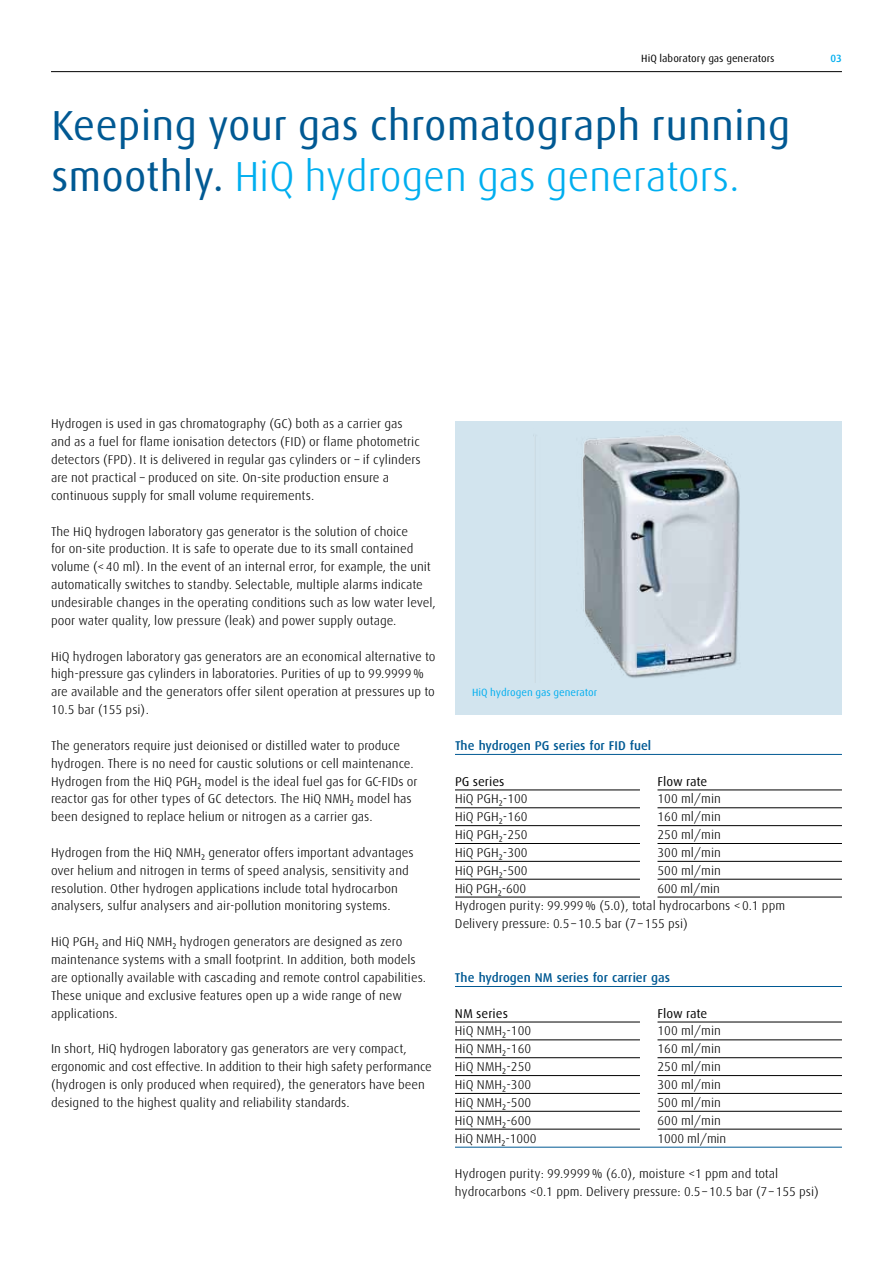
<style>
.page{position:relative;width:893px;height:1263px;background:#fff}
.page>*{position:absolute;margin:0;border:0;box-sizing:border-box;transform-origin:0 0}
.t1{font:42px/50.4px "Linde Dax Global";color:#005993}
.t2{font:300 12.75px/17.9px "Linde Dax Global";color:#000}
.t3{font:500 12.75px "Linde Dax Global";color:#005993}
.t4{font:12.75px "Linde Dax Global";color:#000}
.t5{font:10.5px "Linde Dax Global";color:#000}
.t6{font:10.5px "Linde Dax Global";color:#00aeef}
.t7{font:500 10.5px "Linde Dax Global";color:#00aeef}
.s1{font-weight:300;color:#00aeef}
</style>
<div class="page">
<hr style="left:51px;top:71px;width:791px;height:1px;background:#000">
<hr style="left:455px;top:754px;width:387px;height:1px;background:#005993">
<svg style="left:455px;top:790px;width:387px;height:1px"></svg>
<svg style="left:455px;top:807px;width:387px;height:1px"></svg>
<svg style="left:455px;top:825px;width:387px;height:1px"></svg>
<svg style="left:455px;top:843px;width:387px;height:1px"></svg>
<svg style="left:455px;top:861px;width:387px;height:1px"></svg>
<svg style="left:455px;top:879px;width:387px;height:1px"></svg>
<svg style="left:455px;top:897px;width:387px;height:1px"></svg>
<hr style="left:455px;top:986px;width:387px;height:1px;background:#005993">
<svg style="left:455px;top:1022px;width:387px;height:1px"></svg>
<svg style="left:455px;top:1039px;width:387px;height:1px"></svg>
<svg style="left:455px;top:1057px;width:387px;height:1px"></svg>
<svg style="left:455px;top:1075px;width:387px;height:1px"></svg>
<svg style="left:455px;top:1093px;width:387px;height:1px"></svg>
<svg style="left:455px;top:1111px;width:387px;height:1px"></svg>
<svg style="left:455px;top:1129px;width:387px;height:1px"></svg>
<hr style="left:455px;top:1147px;width:387px;height:1px;background:#005993">
<div style="left:455px;top:421px;width:387px;height:293px;background:#d2e4ee"></div>
<img style="left:533px;top:435px;width:207px;height:243px">
<p class="t5" style="left:641px;top:52px;width:135px">HiQ laboratory gas generators</p>
<p class="t7" style="left:830px;top:52px;width:13px">03</p>
<h1 class="t1" style="left:51px;top:100px;width:741px">Keeping your gas chromatograph running smoothly. <span class="s1">HiQ hydrogen gas generators.</span></h1>
<p class="t2" style="left:51px;top:415px;width:371px">Hydrogen is used in gas chromatography (GC) both as a carrier gas and as a fuel for flame ionisation detectors (FID) or flame photometric detectors (FPD). It is delivered in regular gas cylinders or – if cylinders are not practical – produced on site. On-site production ensure a continuous supply for small volume requirements.</p>
<p class="t2" style="left:51px;top:522px;width:386px">The HiQ hydrogen laboratory gas generator is the solution of choice<br>for on-site production. It is safe to operate due to its small contained volume (&lt;40 ml). In the event of an internal error, for example, the unit automatically switches to standby. Selectable, multiple alarms indicate undesirable changes in the operating conditions such as low water level, poor water quality, low pressure (leak) and power supply outage.</p>
<p class="t2" style="left:51px;top:647px;width:386px">HiQ hydrogen laboratory gas generators are an economical alternative to high-pressure gas cylinders in laboratories. Purities of up to 99.9999% are available and the generators offer silent operation at pressures up to 10.5 bar (155 psi).</p>
<p class="t2" style="left:51px;top:736px;width:368px">The generators require just deionised or distilled water to produce hydrogen. There is no need for caustic solutions or cell maintenance.<br>Hydrogen from the HiQ PGH₂ model is the ideal fuel gas for GC-FIDs or reactor gas for other types of GC detectors. The HiQ NMH₂ model has been designed to replace helium or nitrogen as a carrier gas.</p>
<p class="t2" style="left:51px;top:843px;width:364px">Hydrogen from the HiQ NMH₂ generator offers important advantages over helium and nitrogen in terms of speed analysis, sensitivity and resolution. Other hydrogen applications include total hydrocarbon analysers, sulfur analysers and air-pollution monitoring systems.</p>
<p class="t2" style="left:51px;top:933px;width:377px">HiQ PGH₂ and HiQ NMH₂ hydrogen generators are designed as zero maintenance systems with a small footprint. In addition, both models are optionally available with cascading and remote control capabilities.<br>These unique and exclusive features open up a wide range of new applications.</p>
<p class="t2" style="left:51px;top:1040px;width:382px">In short, HiQ hydrogen laboratory gas generators are very compact, ergonomic and cost effective. In addition to their high safety performance (hydrogen is only produced when required), the generators have been designed to the highest quality and reliability standards.</p>
<p class="t6" style="left:472px;top:686px;width:127px">HiQ hydrogen gas generator</p>
<p class="t3" style="left:455px;top:738px;width:198px">The hydrogen PG series for FID fuel</p>
<p class="t4" style="left:455px;top:774px;width:51px">PG series</p>
<p class="t4" style="left:657px;top:774px;width:51px">Flow rate</p>
<p class="t2" style="left:455px;top:790px;width:74px">HiQ PGH₂-100</p>
<p class="t2" style="left:657px;top:790px;width:65px">100 ml/min</p>
<p class="t2" style="left:455px;top:808px;width:74px">HiQ PGH₂-160</p>
<p class="t2" style="left:657px;top:808px;width:65px">160 ml/min</p>
<p class="t2" style="left:455px;top:826px;width:74px">HiQ PGH₂-250</p>
<p class="t2" style="left:657px;top:826px;width:65px">250 ml/min</p>
<p class="t2" style="left:455px;top:843px;width:74px">HiQ PGH₂-300</p>
<p class="t2" style="left:657px;top:843px;width:65px">300 ml/min</p>
<p class="t2" style="left:455px;top:861px;width:74px">HiQ PGH₂-500</p>
<p class="t2" style="left:657px;top:861px;width:65px">500 ml/min</p>
<p class="t2" style="left:455px;top:879px;width:73px">HiQ PGH₂-600</p>
<p class="t2" style="left:455px;top:879px;width:332px;text-indent:203px">600 ml/min<br>Hydrogen purity: 99.999% (5.0), total hydrocarbons &lt;0.1 ppm<br>Delivery pressure: 0.5–10.5 bar (7–155 psi)</p>
<p class="t3" style="left:455px;top:970px;width:217px">The hydrogen NM series for carrier gas</p>
<p class="t4" style="left:455px;top:1006px;width:55px">NM series</p>
<p class="t4" style="left:657px;top:1006px;width:51px">Flow rate</p>
<p class="t2" style="left:455px;top:1022px;width:78px">HiQ NMH₂-100</p>
<p class="t2" style="left:657px;top:1022px;width:65px">100 ml/min</p>
<p class="t2" style="left:455px;top:1040px;width:78px">HiQ NMH₂-160</p>
<p class="t2" style="left:657px;top:1040px;width:65px">160 ml/min</p>
<p class="t2" style="left:455px;top:1058px;width:78px">HiQ NMH₂-250</p>
<p class="t2" style="left:657px;top:1058px;width:65px">250 ml/min</p>
<p class="t2" style="left:455px;top:1076px;width:78px">HiQ NMH₂-300</p>
<p class="t2" style="left:657px;top:1076px;width:65px">300 ml/min</p>
<p class="t2" style="left:455px;top:1093px;width:78px">HiQ NMH₂-500</p>
<p class="t2" style="left:657px;top:1093px;width:65px">500 ml/min</p>
<p class="t2" style="left:455px;top:1111px;width:78px">HiQ NMH₂-600</p>
<p class="t2" style="left:657px;top:1111px;width:65px">600 ml/min</p>
<p class="t2" style="left:455px;top:1129px;width:83px">HiQ NMH₂-1000</p>
<p class="t2" style="left:657px;top:1129px;width:70px">1000 ml/min</p>
<p class="t2" style="left:455px;top:1165px;width:365px">Hydrogen purity: 99.9999% (6.0), moisture &lt;1 ppm and total hydrocarbons &lt;0.1 ppm. Delivery pressure: 0.5–10.5 bar (7–155 psi)</p>
</div>
